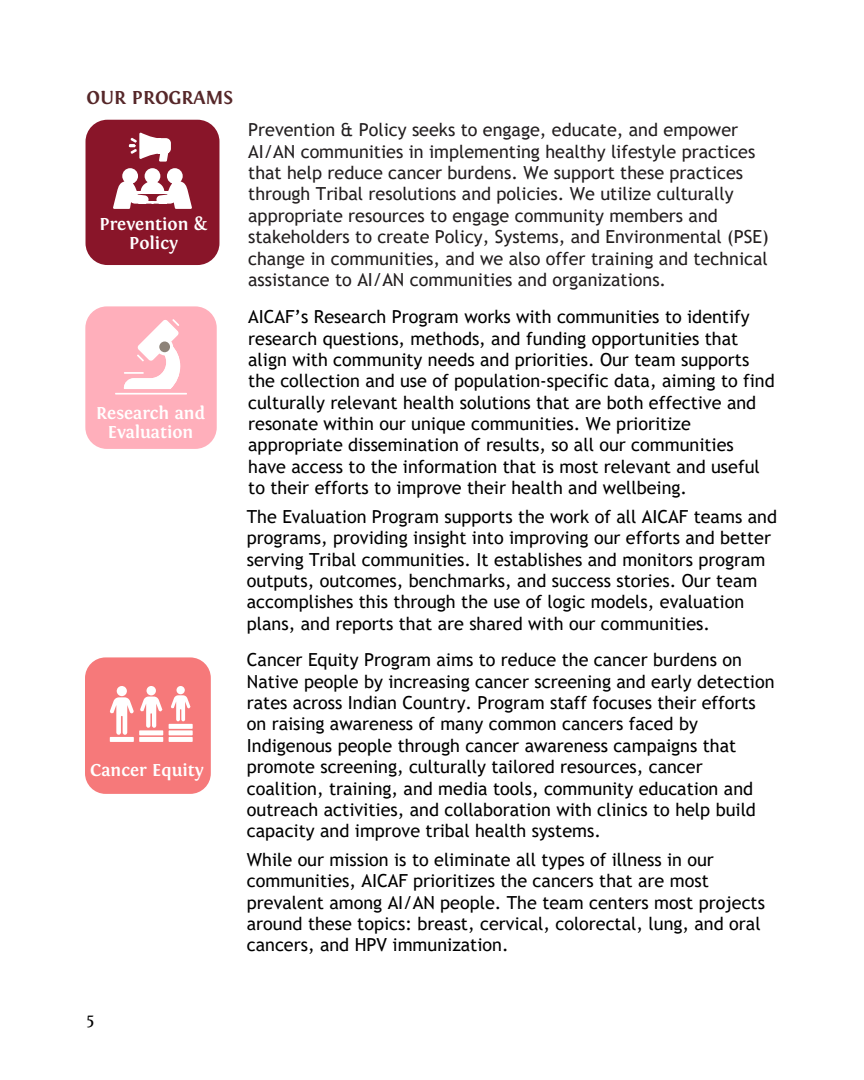
<style>
.page{position:relative;width:864px;height:1080px;background:#fff}
.page>*{position:absolute;margin:0;border:0;box-sizing:border-box;transform-origin:0 0}
.t1{font:700 19.5px "Fontin";color:#562729}
.t2{font:18px/21.3px "Trebuchet MS";color:#000}
.t3{font:18px/21.3px "Trebuchet MS";color:#231f20}
.t4{font:700 18px/19.2px "Fontin";color:#fff;text-align:center}
.t5{font:18px "Fontin";color:#000}
</style>
<div class="page">
<div style="left:86px;top:120px;width:133px;height:145px;background:#891529;border-radius:22px"></div>
<svg style="left:113px;top:133px;width:79px;height:76px"></svg>
<hr style="left:137px;top:192px;width:31px;height:1px;background:#fff">
<div style="left:85px;top:306px;width:132px;height:143px;background:#ffafbb;border-radius:21px"></div>
<svg style="left:115px;top:319px;width:72px;height:76px"></svg>
<div style="left:85px;top:657px;width:126px;height:137px;background:#f6797a;border-radius:21px"></div>
<div style="left:117px;top:686px;width:10px;height:10px;background:#fff;border-radius:50%"></div>
<svg style="left:110px;top:697px;width:24px;height:38px"></svg>
<div style="left:146px;top:686px;width:10px;height:9px;background:#fff;border-radius:50%"></div>
<svg style="left:140px;top:697px;width:22px;height:31px"></svg>
<div style="left:176px;top:686px;width:9px;height:8px;background:#fff;border-radius:50%"></div>
<svg style="left:171px;top:695px;width:20px;height:26px"></svg>
<div style="left:110px;top:737px;width:24px;height:5px;background:#fff"></div>
<div style="left:139px;top:737px;width:24px;height:5px;background:#fff"></div>
<div style="left:169px;top:737px;width:24px;height:5px;background:#fff"></div>
<div style="left:139px;top:730px;width:24px;height:5px;background:#fff"></div>
<div style="left:169px;top:730px;width:24px;height:5px;background:#fff"></div>
<div style="left:169px;top:724px;width:24px;height:5px;background:#fff"></div>
<h1 class="t1" style="left:86px;top:86px;width:148px">OUR PROGRAMS</h1>
<h2 class="t4" style="left:99px;top:215px;width:110px">Prevention &amp;<br>Policy</h2>
<p class="t4" style="left:96px;top:403px;width:110px">Research and<br>Evaluation</p>
<h2 class="t4" style="left:90px;top:761px;width:115px">Cancer Equity</h2>
<h2 class="t3" style="left:248px;top:119px;width:522px">Prevention &amp; Policy seeks to engage, educate, and empower AI/AN communities in implementing healthy lifestyle practices that help reduce cancer burdens. We support these practices through Tribal resolutions and policies. We utilize culturally appropriate resources to engage community members and stakeholders to create Policy, Systems, and Environmental (PSE) change in communities, and we also offer training and technical assistance to AI/AN communities and organizations.</h2>
<p class="t2" style="left:248px;top:306px;width:528px">AICAF’s Research Program works with communities to identify research questions, methods, and funding opportunities that align with community needs and priorities. Our team supports the collection and use of population-specific data, aiming to find culturally relevant health solutions that are both effective and resonate within our unique communities. We prioritize appropriate dissemination of results, so all our communities have access to the information that is most relevant and useful to their efforts to improve their health and wellbeing.</p>
<p class="t2" style="left:247px;top:506px;width:532px">The Evaluation Program supports the work of all AICAF teams and programs, providing insight into improving our efforts and better serving Tribal communities. It establishes and monitors program outputs, outcomes, benchmarks, and success stories. Our team accomplishes this through the use of logic models, evaluation plans, and reports that are shared with our communities.</p>
<p class="t2" style="left:247px;top:649px;width:529px">Cancer Equity Program aims to reduce the cancer burdens on Native people by increasing cancer screening and early detection rates across Indian Country. Program staff focuses their efforts on raising awareness of many common cancers faced by Indigenous people through cancer awareness campaigns that promote screening, culturally tailored resources, cancer coalition, training, and media tools, community education and outreach activities, and collaboration with clinics to help build capacity and improve tribal health systems.</p>
<p class="t2" style="left:247px;top:849px;width:520px">While our mission is to eliminate all types of illness in our communities, AICAF prioritizes the cancers that are most prevalent among AI/AN people. The team centers most projects around these topics: breast, cervical, colorectal, lung, and oral cancers, and HPV immunization.</p>
<p class="t5" style="left:86px;top:1011px;width:9px">5</p>
</div>
